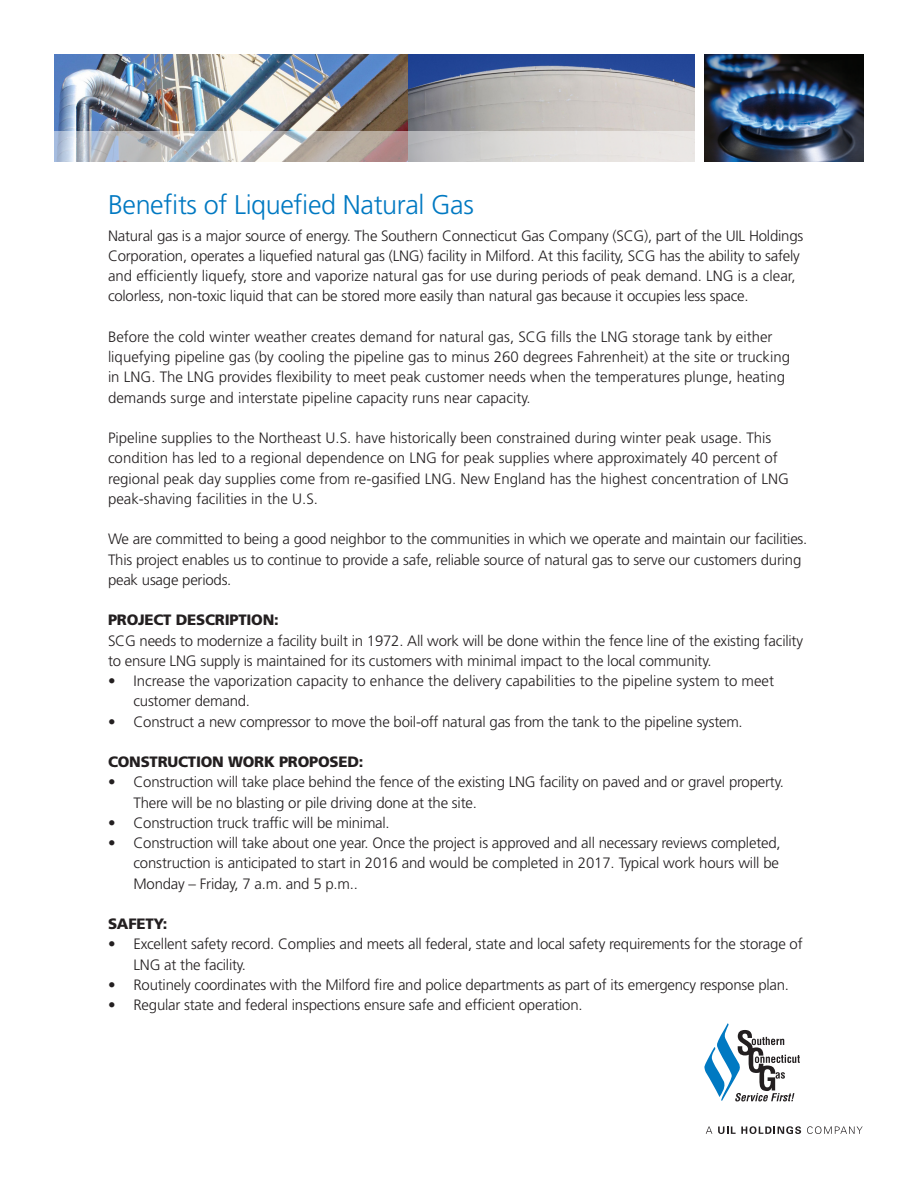
<style>
.page{position:relative;width:918px;height:1188px;background:#fff}
.page>*{position:absolute;margin:0;border:0;box-sizing:border-box;transform-origin:0 0}
.t1{font:300 27px "Frutiger LT Std";letter-spacing:-.015em;color:#0079c2}
.t2{font:300 15px/20.2px "Frutiger LT Std";letter-spacing:-.015em;color:#231f20}
.t3{font:900 15px "Frutiger LT Std";letter-spacing:-.015em;color:#231f20}
</style>
<div class="page">
<img style="left:54px;top:54px;width:640px;height:77px">
<img style="left:704px;top:54px;width:160px;height:108px">
<svg style="left:54px;top:131px;width:640px;height:31px;background:#cbc8c8"></svg>
<svg style="left:704px;top:1023px;width:96px;height:78px"></svg>
<svg style="left:706px;top:1126px;width:6px;height:8px"></svg>
<svg style="left:718px;top:1126px;width:83px;height:8px"></svg>
<svg style="left:807px;top:1126px;width:56px;height:8px"></svg>
<p class="t1" style="left:108px;top:189px;width:367px">Benefits of Liquefied Natural Gas</p>
<p class="t2" style="left:108px;top:225px;width:697px">Natural gas is a major source of energy. The Southern Connecticut Gas Company (SCG), part of the UIL Holdings Corporation, operates a liquefied natural gas (LNG) facility in Milford. At this facility, SCG has the ability to safely and efficiently liquefy, store and vaporize natural gas for use during periods of peak demand. LNG is a clear, colorless, non-toxic liquid that can be stored more easily than natural gas because it occupies less space.</p>
<p class="t2" style="left:108px;top:327px;width:684px">Before the cold winter weather creates demand for natural gas, SCG fills the LNG storage tank by either liquefying pipeline gas (by cooling the pipeline gas to minus 260 degrees Fahrenheit) at the site or trucking in LNG. The LNG provides flexibility to meet peak customer needs when the temperatures plunge, heating demands surge and interstate pipeline capacity runs near capacity.</p>
<p class="t2" style="left:108px;top:428px;width:682px">Pipeline supplies to the Northeast U.S. have historically been constrained during winter peak usage. This condition has led to a regional dependence on LNG for peak supplies where approximately 40 percent of regional peak day supplies come from re-gasified LNG. New England has the highest concentration of LNG peak-shaving facilities in the U.S.</p>
<p class="t2" style="left:108px;top:529px;width:701px">We are committed to being a good neighbor to the communities in which we operate and maintain our facilities.<br>This project enables us to continue to provide a safe, reliable source of natural gas to serve our customers during peak usage periods.</p>
<p class="t3" style="left:108px;top:611px;width:172px">PROJECT DESCRIPTION:</p>
<p class="t2" style="left:108px;top:630px;width:697px">SCG needs to modernize a facility built in 1972. All work will be done within the fence line of the existing facility to ensure LNG supply is maintained for its customers with minimal impact to the local community.</p>
<p class="t2" style="left:134px;top:671px;width:642px;text-indent:-26px">• Increase the vaporization capacity to enhance the delivery capabilities to the pipeline system to meet customer demand.</p>
<p class="t2" style="left:108px;top:711px;width:636px">• Construct a new compressor to move the boil-off natural gas from the tank to the pipeline system.</p>
<p class="t3" style="left:108px;top:753px;width:257px">CONSTRUCTION WORK PROPOSED:</p>
<p class="t2" style="left:134px;top:772px;width:652px;text-indent:-26px">• Construction will take place behind the fence of the existing LNG facility on paved and or gravel property.<br>There will be no blasting or pile driving done at the site.</p>
<p class="t2" style="left:108px;top:813px;width:283px">• Construction truck traffic will be minimal.</p>
<p class="t2" style="left:134px;top:833px;width:649px;text-align:justify;text-indent:-26px">• Construction will take about one year. Once the project is approved and all necessary reviews completed, construction is anticipated to start in 2016 and would be completed in 2017. Typical work hours will be Monday – Friday, 7 a.m. and 5 p.m..</p>
<p class="t3" style="left:108px;top:915px;width:61px">SAFETY:</p>
<p class="t2" style="left:134px;top:934px;width:671px;text-indent:-26px">• Excellent safety record. Complies and meets all federal, state and local safety requirements for the storage of<br>LNG at the facility.</p>
<p class="t2" style="left:108px;top:975px;width:683px">• Routinely coordinates with the Milford fire and police departments as part of its emergency response plan.</p>
<p class="t2" style="left:108px;top:995px;width:476px">• Regular state and federal inspections ensure safe and efficient operation.</p>
</div>
